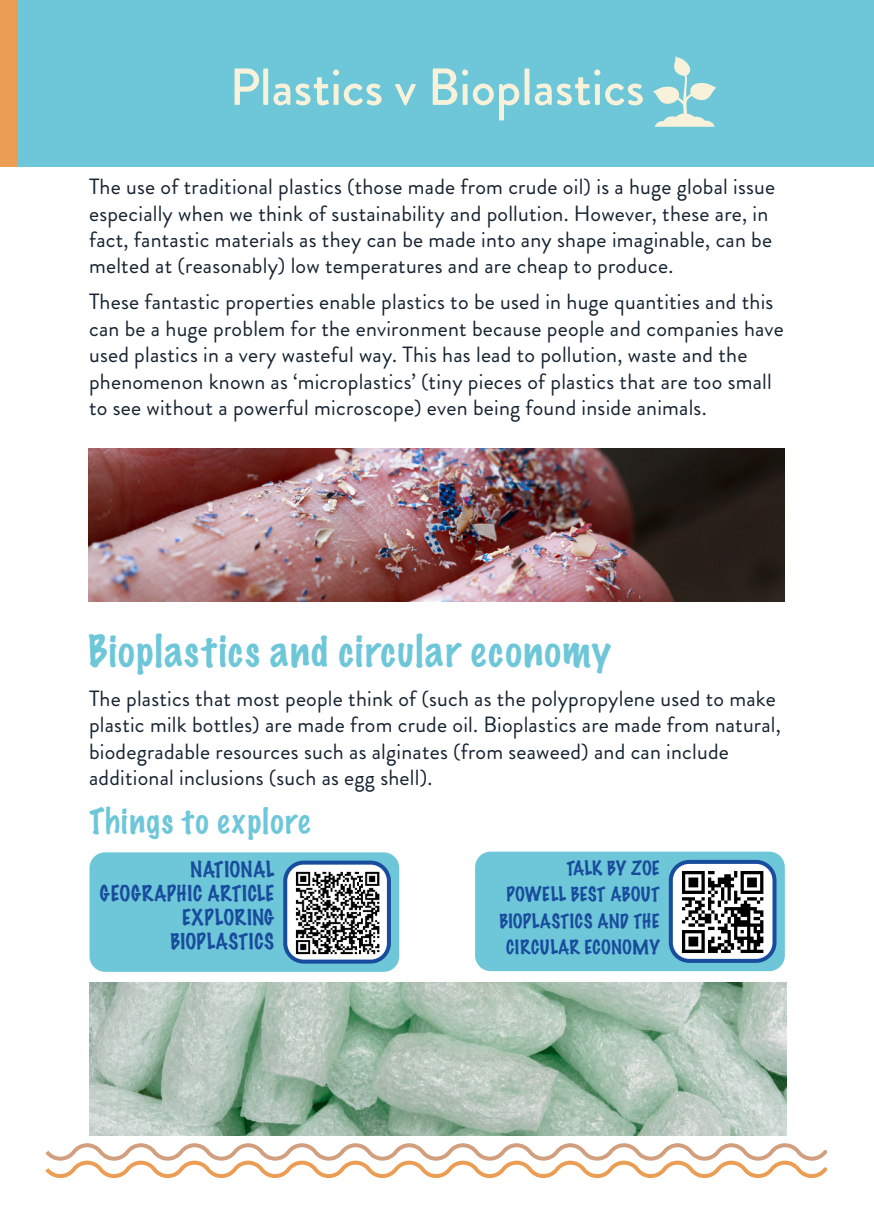
<style>
.page{position:relative;width:874px;height:1225px;background:#fff}
.page>*{position:absolute;margin:0;border:0;box-sizing:border-box;transform-origin:0 0}
.t1{font:500 52px "Brandon Grotesque";color:#f9f2da}
.t2{font:100 40px "Marker Felt";letter-spacing:.04em;color:#6ec7d9}
.t3{font:100 32px "Marker Felt";letter-spacing:.05em;color:#6ec7d9}
.t4{font:22px/26.4px "Brandon Grotesque";letter-spacing:.01em;color:#162331}
.t5{font:100 20px/24px "Marker Felt";letter-spacing:.035em;color:#184c9c;text-align:right}
.t6{font:100 18px/26.4px "Marker Felt";letter-spacing:.01em;color:#184c9c;text-align:right}
</style>
<div class="page">
<div style="left:0;top:0;width:17px;height:166px;background:#eb9d54"></div>
<div style="left:17px;top:0;width:856px;height:166px;background:#6ec7d9"></div>
<svg style="left:653px;top:56px;width:63px;height:71px"></svg>
<img style="left:88px;top:448px;width:696px;height:153px">
<img style="left:89px;top:982px;width:696px;height:154px">
<svg style="left:45px;top:1143px;width:782px;height:35px"></svg>
<div style="left:475px;top:851px;width:309px;height:120px;background:#6ec7d9;border-radius:16px"></div>
<div style="left:670px;top:862px;width:104px;height:99px;background:#fff;border-radius:18px"></div>
<div style="left:668px;top:860px;width:108px;height:103px;border:4px solid #184c9c;border-radius:18px"></div>
<img style="left:681px;top:871px;width:83px;height:82px">
<div style="left:89px;top:852px;width:310px;height:120px;background:#6ec7d9;border-radius:16px"></div>
<div style="left:285px;top:862px;width:104px;height:99px;background:#fff;border-radius:18px"></div>
<div style="left:283px;top:860px;width:108px;height:103px;border:4px solid #184c9c;border-radius:18px"></div>
<img style="left:295px;top:871px;width:85px;height:84px">
<p class="t1" style="left:229px;top:51px;width:416px">Plastics v Bioplastics</p>
<p class="t4" style="left:89px;top:174px;width:687px">The use of traditional plastics (those made from crude oil) is a huge global issue especially when we think of sustainability and pollution. However, these are, in fact, fantastic materials as they can be made into any shape imaginable, can be melted at (reasonably) low temperatures and are cheap to produce.</p>
<p class="t4" style="left:89px;top:289px;width:696px">These fantastic properties enable plastics to be used in huge quantities and this can be a huge problem for the environment because people and companies have used plastics in a very wasteful way. This has lead to pollution, waste and the phenomenon known as ‘microplastics’ (tiny pieces of plastics that are too small to see without a powerful microscope) even being found inside animals.</p>
<p class="t2" style="left:88px;top:619px;width:524px">Bioplastics and circular economy</p>
<p class="t4" style="left:89px;top:685px;width:693px">The plastics that most people think of (such as the polypropylene used to make plastic milk bottles) are made from crude oil. Bioplastics are made from natural, biodegradable resources such as alginates (from seaweed) and can include additional inclusions (such as egg shell).</p>
<p class="t3" style="left:89px;top:795px;width:222px">Things to explore</p>
<p class="t5" style="left:100px;top:857px;width:175px">NATIONAL<br>GEOGRAPHIC ARTICLE</p>
<p class="t5" style="left:170px;top:905px;width:105px;text-align:center">EXPLORING<br>BIOPLASTICS</p>
<p class="t6" style="left:499px;top:854px;width:162px">TALK BY ZOE<br>POWELL BEST ABOUT<br>BIOPLASTICS AND THE<br>CIRCULAR ECONOMY</p>
</div>
